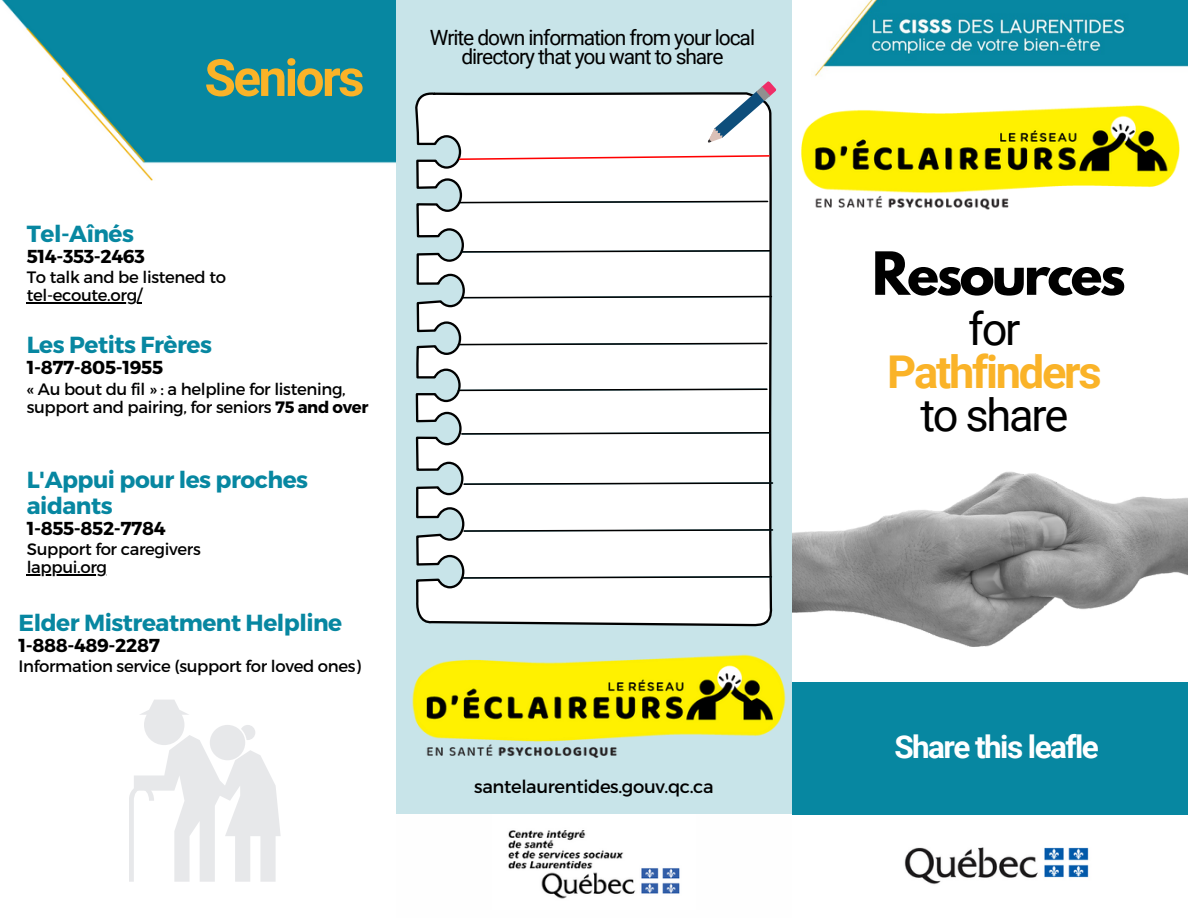
<style>
.page{position:relative;width:1188px;height:918px;background:#fff}
.page>*{position:absolute;margin:0;border:0;box-sizing:border-box;transform-origin:0 0}
.t1{font:700 52.65px "League Spartan";letter-spacing:-.05em;color:#000}
.t2{font:700 51.15px "Roboto";letter-spacing:-.05em;color:#fab328}
.t3{font:700 45.15px "Roboto";letter-spacing:-.05em;color:#fab328}
.t4{font:45.15px "Roboto";letter-spacing:-.05em;color:#000}
.t5{font:700 31.5px "Roboto";letter-spacing:-.05em;color:#fff}
.t6{font:700 23.25px/25.8px "Montserrat";letter-spacing:-.02em;color:#0787a1}
.t7{font:21px/19.2px "Roboto";letter-spacing:-.05em;color:#000;text-align:center}
.t8{font:700 18.75px "Montserrat";letter-spacing:-.02em;color:#000}
.t9{font:18px "Montserrat";letter-spacing:-.02em;color:#000}
.t10{font:16.5px/18px "Montserrat";letter-spacing:-.02em;color:#000}
.s1{font-weight:700}
</style>
<div class="page">
<img style="left:904px;top:847px;width:185px;height:38px">
<img style="left:1px;top:0;width:395px;height:181px">
<img style="left:508px;top:830px;width:172px;height:69px">
<img style="left:801px;top:105px;width:379px;height:105px">
<div style="left:792px;top:682px;width:396px;height:133px;background:#0787a1"></div>
<img style="left:792px;top:471px;width:396px;height:176px">
<img style="left:815px;top:0;width:373px;height:76px">
<div style="left:396px;top:0;width:396px;height:814px;background:#c8e4e9"></div>
<img style="left:412px;top:629px;width:400px;height:129px">
<svg style="left:415px;top:92px;width:358px;height:534px;background:#f3f4f5"></svg>
<svg style="left:458px;top:154px;width:313px;height:7px;background:#fcc4c4"></svg>
<svg style="left:458px;top:200px;width:311px;height:4px"></svg>
<svg style="left:460px;top:249px;width:312px;height:4px"></svg>
<svg style="left:461px;top:295px;width:312px;height:4px"></svg>
<svg style="left:457px;top:342px;width:311px;height:4px"></svg>
<svg style="left:457px;top:388px;width:311px;height:4px"></svg>
<svg style="left:460px;top:431px;width:312px;height:4px"></svg>
<svg style="left:462px;top:481px;width:312px;height:5px;background:#a7aaab"></svg>
<svg style="left:462px;top:528px;width:312px;height:5px;background:#a6aaab"></svg>
<svg style="left:461px;top:575px;width:312px;height:4px"></svg>
<svg style="left:707px;top:81px;width:70px;height:67px"></svg>
<svg style="left:129px;top:725px;width:152px;height:157px"></svg>
<div style="left:144px;top:705px;width:40px;height:40px;background:#e7e8ea;border-radius:50%"></div>
<svg style="left:140px;top:700px;width:49px;height:15px"></svg>
<hr style="left:27px;top:302px;width:115px;height:1px;background:#000">
<hr style="left:27px;top:575px;width:80px;height:1px;background:#000">
<h2 class="t2" style="left:204px;top:49px;width:162px">Seniors</h2>
<h3 class="t6" style="left:27px;top:219px;width:109px">Tel-Aînés</h3>
<p class="t8" style="left:27px;top:244px;width:120px">514-353-2463</p>
<p class="t10" style="left:27px;top:268px;width:201px">To talk and be listened to tel-ecoute.org/</p>
<h3 class="t6" style="left:27px;top:331px;width:187px">Les Petits Frères</h3>
<p class="t8" style="left:27px;top:356px;width:138px">1-877-805-1955</p>
<p class="t10" style="left:27px;top:379px;width:343px">« Au bout du fil » : a helpline for listening, support and pairing, for seniors <span class="s1">75 and over</span></p>
<h3 class="t6" style="left:27px;top:466px;width:283px">L'Appui pour les proches aidants</h3>
<p class="t8" style="left:27px;top:516px;width:140px">1-855-852-7784</p>
<p class="t10" style="left:27px;top:540px;width:175px">Support for caregivers lappui.org</p>
<h3 class="t6" style="left:18px;top:609px;width:325px">Elder Mistreatment Helpline</h3>
<p class="t8" style="left:18px;top:633px;width:143px">1-888-489-2287</p>
<p class="t10" style="left:18px;top:657px;width:344px">Information service (support for loved ones)</p>
<p class="t7" style="left:430px;top:28px;width:327px">Write down information from your local directory that you want to share</p>
<p class="t9" style="left:474px;top:775px;width:241px">santelaurentides.gouv.qc.ca</p>
<h1 class="t1" style="left:872px;top:247px;width:255px">Resources</h1>
<h3 class="t4" style="left:968px;top:303px;width:54px">for</h3>
<h3 class="t3" style="left:887px;top:346px;width:216px">Pathfinders</h3>
<h3 class="t4" style="left:920px;top:389px;width:149px">to share</h3>
<h3 class="t5" style="left:894px;top:729px;width:206px">Share this leafle</h3>
</div>
